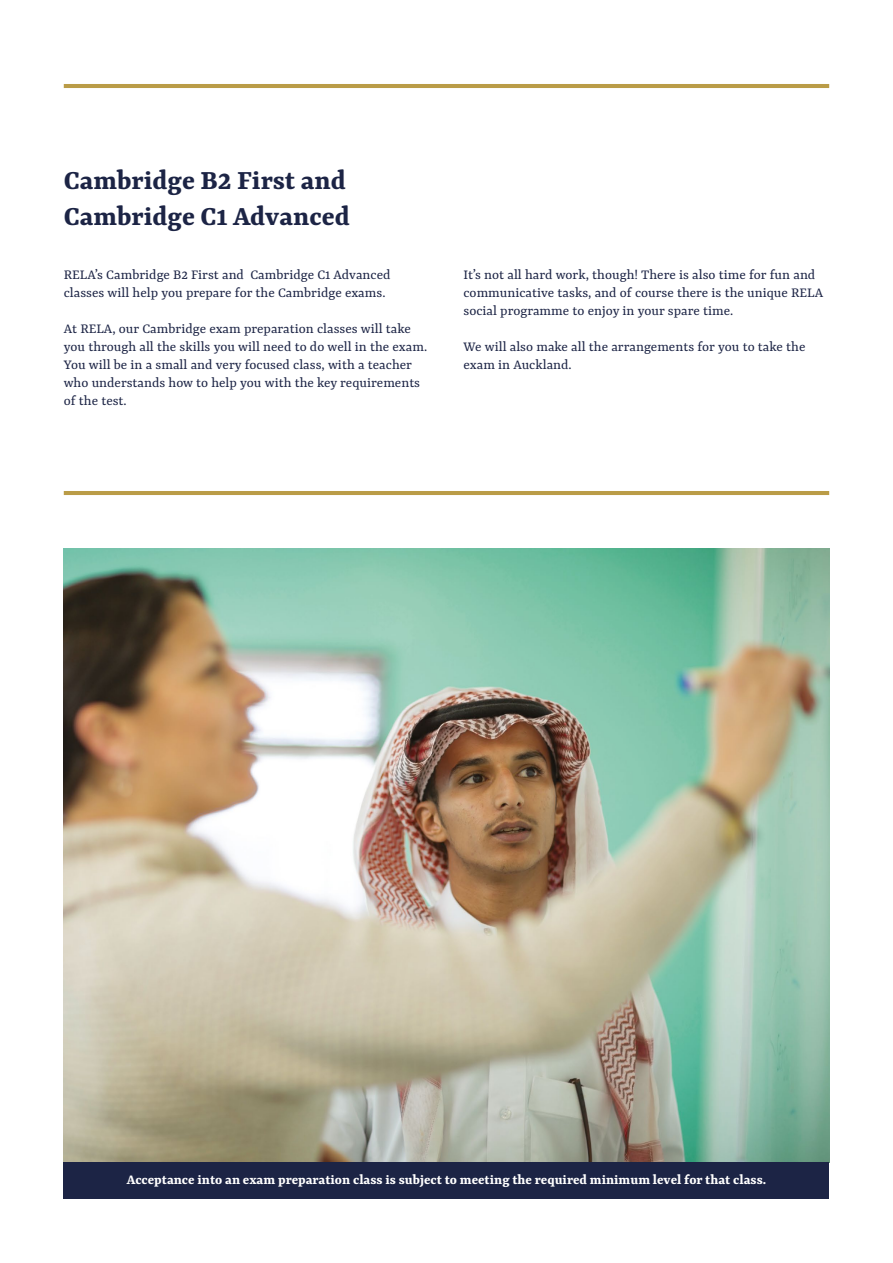
<style>
.page{position:relative;width:893px;height:1263px;background:#fff}
.page>*{position:absolute;margin:0;border:0;box-sizing:border-box;transform-origin:0 0}
.t1{font:700 30px/36px "Rasa";color:#1c2445}
.t2{font:15px/18px "Rasa";color:#1c2445}
.t3{font:700 15px "Rasa";color:#fff}
</style>
<div class="page">
<img style="left:64px;top:549px;width:765px;height:613px">
<div style="left:64px;top:1162px;width:765px;height:37px;background:#1c2445"></div>
<hr style="left:64px;top:491px;width:765px;height:4px;background:#ba9c47">
<hr style="left:64px;top:84px;width:765px;height:4px;background:#ba9c47">
<h1 class="t1" style="left:64px;top:164px;width:288px">Cambridge B2 First and<br>Cambridge C1 Advanced</h1>
<p class="t2" style="left:64px;top:267px;width:328px">RELA’s Cambridge B2 First and Cambridge C1 Advanced classes will help you prepare for the Cambridge exams.</p>
<p class="t2" style="left:64px;top:321px;width:365px">At RELA, our Cambridge exam preparation classes will take you through all the skills you will need to do well in the exam.<br>You will be in a small and very focused class, with a teacher who understands how to help you with the key requirements of the test.</p>
<p class="t2" style="left:463px;top:266px;width:361px">It’s not all hard work, though! There is also time for fun and communicative tasks, and of course there is the unique RELA social programme to enjoy in your spare time.</p>
<p class="t2" style="left:463px;top:338px;width:343px">We will also make all the arrangements for you to take the exam in Auckland.</p>
<p class="t3" style="left:127px;top:1170px;width:641px">Acceptance into an exam preparation class is subject to meeting the required minimum level for that class.</p>
</div>
